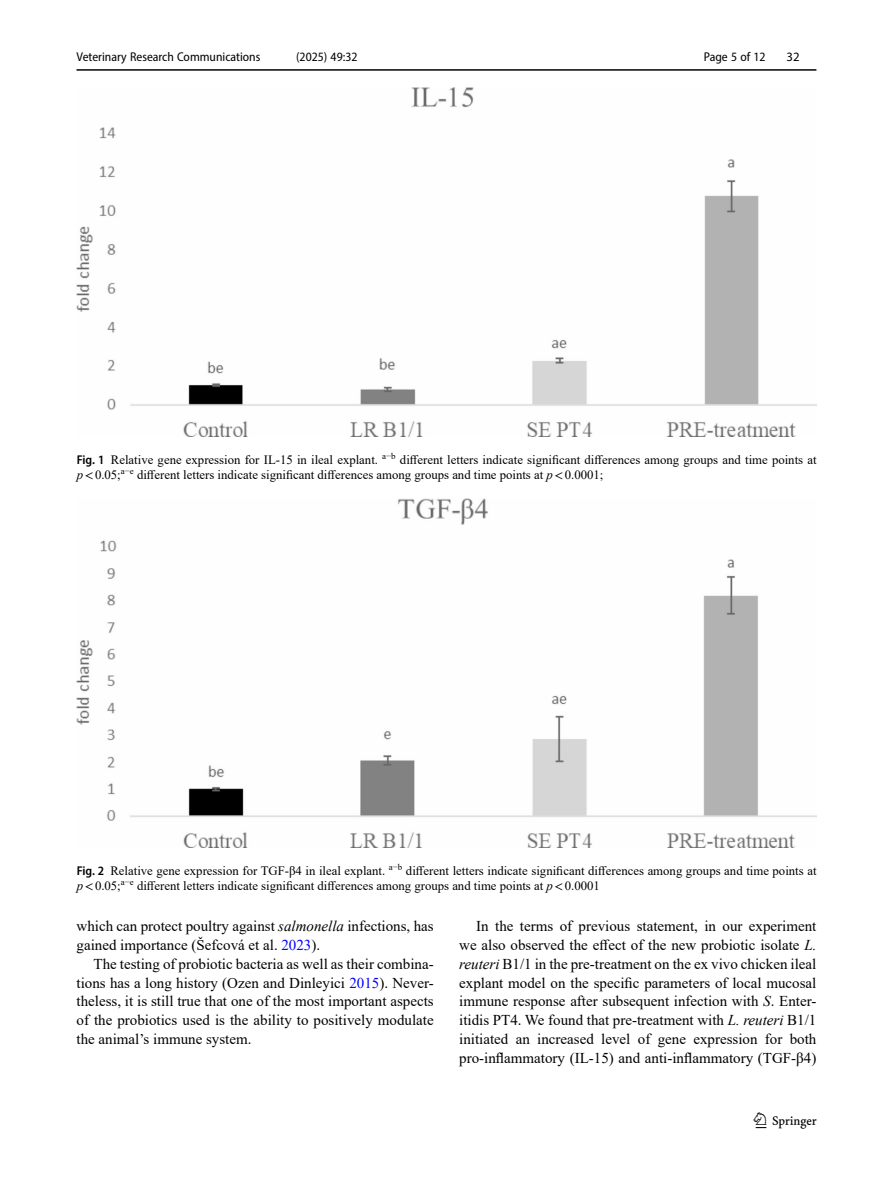
<style>
.page{position:relative;width:893px;height:1187px;background:#fff}
.page>*{position:absolute;margin:0;border:0;box-sizing:border-box;transform-origin:0 0}
.t1{font:22.5px "Springnew";color:#000}
.Body_Text_Indent{font:15px/18.8px "Times New Roman";color:#000;text-align:justify}
.Body_Text{font:15px/18.8px "Times New Roman";color:#000}
.Figure_Caption{font:12.75px/15px "Times New Roman";color:#000}
.t2{font:semi-condensed 12.75px "Myriad Pro";color:#000}
.t3{font:12.75px "Myriad Pro";color:#000}
.s1{font-family:"Myriad Pro";font-weight:600;font-stretch:semi-condensed}
.s2{font-style:italic}
.s3{font-family:"STIX"}
.s4{color:#00f}
</style>
<div class="page">
<hr style="left:77px;top:69px;width:739px;height:2px;background:#000">
<img style="left:77px;top:498px;width:740px;height:349px">
<img style="left:77px;top:87px;width:740px;height:349px">
<p class="t2" style="left:77px;top:49px;width:185px">Veterinary Research Communications</p>
<p class="t2" style="left:296px;top:49px;width:63px">(2025) 49:32</p>
<p class="t2" style="left:704px;top:49px;width:63px">Page 5 of 12</p>
<p class="t3" style="left:786px;top:48px;width:15px">32</p>
<p class="Figure_Caption" style="left:77px;top:451px;width:741px"><span class="s1">Fig. 1</span> Relative gene expression for IL-15 in ileal explant. <sup>a−b</sup> different letters indicate significant differences among groups and time points at <span class="s2">p</span><span class="s3">&lt;</span>0.05;<sup>a−e</sup> different letters indicate significant differences among groups and time points at <span class="s2">p</span><span class="s3">&lt;</span>0.0001;</p>
<p class="Figure_Caption" style="left:77px;top:862px;width:741px"><span class="s1">Fig. 2</span> Relative gene expression for TGF-β4 in ileal explant. <sup>a−b</sup> different letters indicate significant differences among groups and time points at <span class="s2">p</span><span class="s3">&lt;</span>0.05;<sup>a−e</sup> different letters indicate significant differences among groups and time points at <span class="s2">p</span><span class="s3">&lt;</span>0.0001</p>
<p class="Body_Text" style="left:77px;top:916px;width:359px">which can protect poultry against <span class="s2">salmonella</span> infections, has gained importance (Šefcová et al. <span class="s4">2023</span>).</p>
<p class="Body_Text_Indent" style="left:77px;top:953px;width:359px;text-indent:17px">The testing of probiotic bacteria as well as their combina&shy;tions has a long history (Ozen and Dinleyici <span class="s4">2015</span>). Never&shy;theless, it is still true that one of the most important aspects of the probiotics used is the ability to positively modulate the animal’s immune system.</p>
<p class="Body_Text_Indent" style="left:459px;top:916px;width:359px;text-indent:17px">In the terms of previous statement, in our experiment we also observed the effect of the new probiotic isolate <span class="s2">L. reuteri</span> B1/1 in the pre-treatment on the ex vivo chicken ileal explant model on the specific parameters of local mucosal immune response after subsequent infection with <span class="s2">S</span>. Enter&shy;itidis PT4. We found that pre-treatment with <span class="s2">L. reuteri</span> B1/1 initiated an increased level of gene expression for both pro-inflammatory (IL-15) and anti-inflammatory (TGF-β4)</p>
<h1 class="t1" style="left:756px;top:1107px;width:63px">1 3</h1>
</div>
